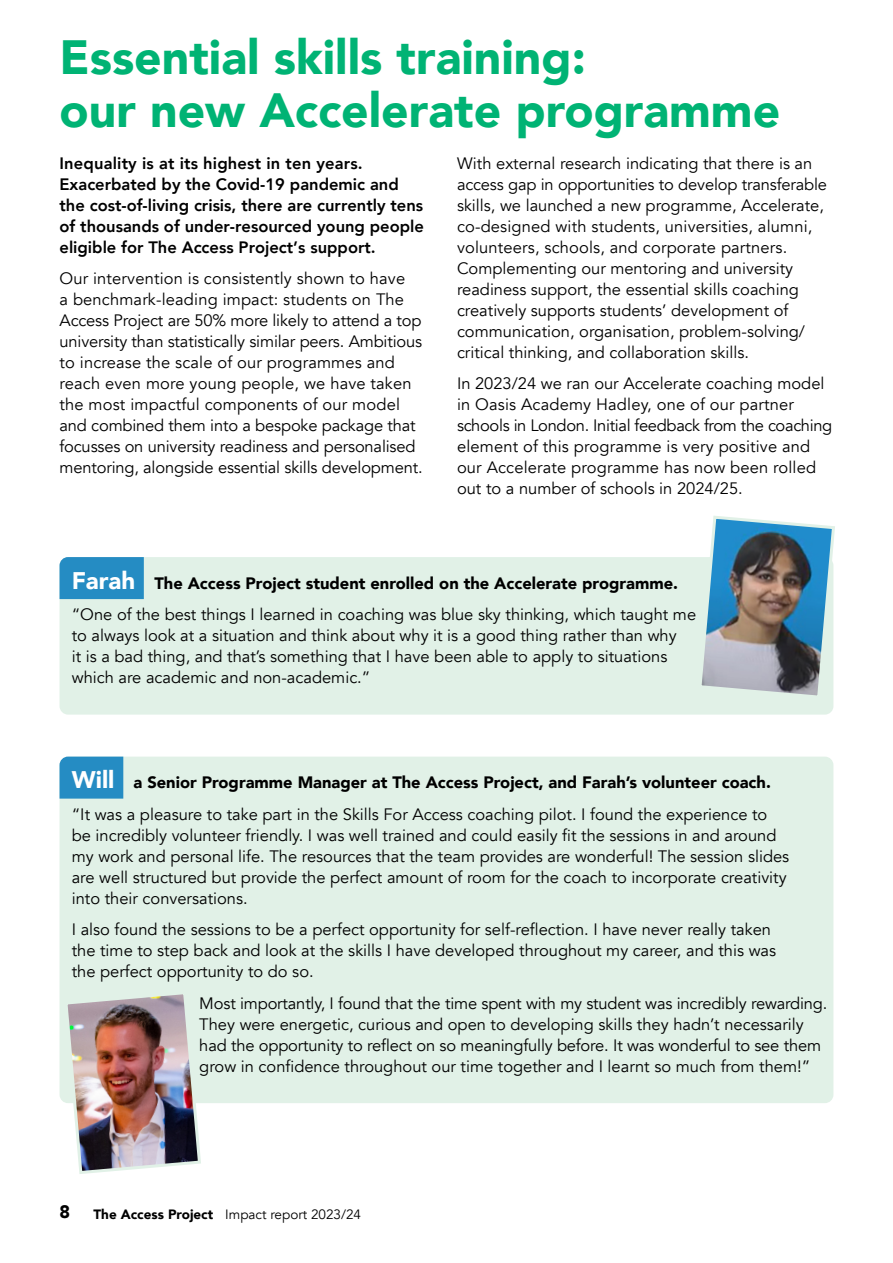
<style>
.page{position:relative;width:893px;height:1263px;background:#fff}
.page>*{position:absolute;margin:0;border:0;box-sizing:border-box;transform-origin:0 0}
.t1{font:900 48px/53.2px "Avenir";color:#00b374}
.t2{font:900 18px "Avenir";color:#000}
.t3{font:16.5px/21px "Avenir";color:#000}
.t4{font:16.5px/21px "Avenir Black 2";color:#000}
.t5{font:13.5px "Avenir";color:#000}
.s1{font-weight:900;font-size:24px;color:#fff}
.s2{font-weight:900}
</style>
<div class="page">
<div style="left:60px;top:757px;width:773px;height:346px;background:#e1f1e7;border-radius:9px"></div>
<div style="left:60px;top:757px;width:63px;height:42px;background:#258cc3"></div>
<div style="left:60px;top:557px;width:773px;height:158px;background:#e1f1e7;border-radius:9px"></div>
<div style="left:60px;top:557px;width:84px;height:42px;background:#258cc3"></div>
<img style="left:701px;top:516px;width:134px;height:184px">
<img style="left:63px;top:994px;width:138px;height:180px">
<h1 class="t1" style="left:60px;top:29px;width:722px">Essential skills training:<br>our new Accelerate programme</h1>
<p class="t4" style="left:60px;top:153px;width:366px">Inequality is at its highest in ten years.<br>Exacerbated by the Covid-19 pandemic and the cost-of-living crisis, there are currently tens of thousands of under-resourced young people eligible for The Access Project’s support.</p>
<p class="t3" style="left:60px;top:268px;width:365px">Our intervention is consistently shown to have<br>a benchmark-leading impact: students on The Access Project are 50% more likely to attend a top university than statistically similar peers. Ambitious to increase the scale of our programmes and reach even more young people, we have taken the most impactful components of our model and combined them into a bespoke package that focusses on university readiness and personalised mentoring, alongside essential skills development.</p>
<p class="t3" style="left:457px;top:153px;width:371px">With external research indicating that there is an access gap in opportunities to develop transferable skills, we launched a new programme, Accelerate, co-designed with students, universities, alumni, volunteers, schools, and corporate partners.<br>Complementing our mentoring and university readiness support, the essential skills coaching creatively supports students’ development of communication, organisation, problem-solving/ critical thinking, and collaboration skills.</p>
<p class="t3" style="left:457px;top:373px;width:377px">In 2023/24 we ran our Accelerate coaching model in Oasis Academy Hadley, one of our partner schools in London. Initial feedback from the coaching element of this programme is very positive and our Accelerate programme has now been rolled out to a number of schools in 2024/25.</p>
<p class="t3" style="left:72px;top:567px;width:626px;line-height:31.5px"><span class="s1">Farah</span> <span class="s2">The Access Project student enrolled on the Accelerate programme. </span>“One of the best things I learned in coaching was blue sky thinking, which taught me</p>
<p class="t3" style="left:72px;top:625px;width:606px">to always look at a situation and think about why it is a good thing rather than why it is a bad thing, and that’s something that I have been able to apply to situations which are academic and non-academic.”</p>
<p class="t3" style="left:72px;top:767px;width:701px;line-height:31.5px"><span class="s1">Will</span> <span class="s2">a Senior Programme Manager at The Access Project, and Farah’s volunteer coach. </span>“It was a pleasure to take part in the Skills For Access coaching pilot. I found the experience to</p>
<p class="t3" style="left:72px;top:825px;width:719px">be incredibly volunteer friendly. I was well trained and could easily fit the sessions in and around my work and personal life. The resources that the team provides are wonderful! The session slides are well structured but provide the perfect amount of room for the coach to incorporate creativity into their conversations.</p>
<p class="t3" style="left:72px;top:919px;width:706px">I also found the sessions to be a perfect opportunity for self-reflection. I have never really taken the time to step back and look at the skills I have developed throughout my career, and this was the perfect opportunity to do so.</p>
<p class="t3" style="left:199px;top:993px;width:630px">Most importantly, I found that the time spent with my student was incredibly rewarding.<br>They were energetic, curious and open to developing skills they hadn’t necessarily had the opportunity to reflect on so meaningfully before. It was wonderful to see them grow in confidence throughout our time together and I learnt so much from them!”</p>
<p class="t2" style="left:60px;top:1197px;width:12px">8</p>
<p class="t5" style="left:94px;top:1206px;width:269px"><span class="s2">The Access Project</span> Impact report 2023/24</p>
</div>
